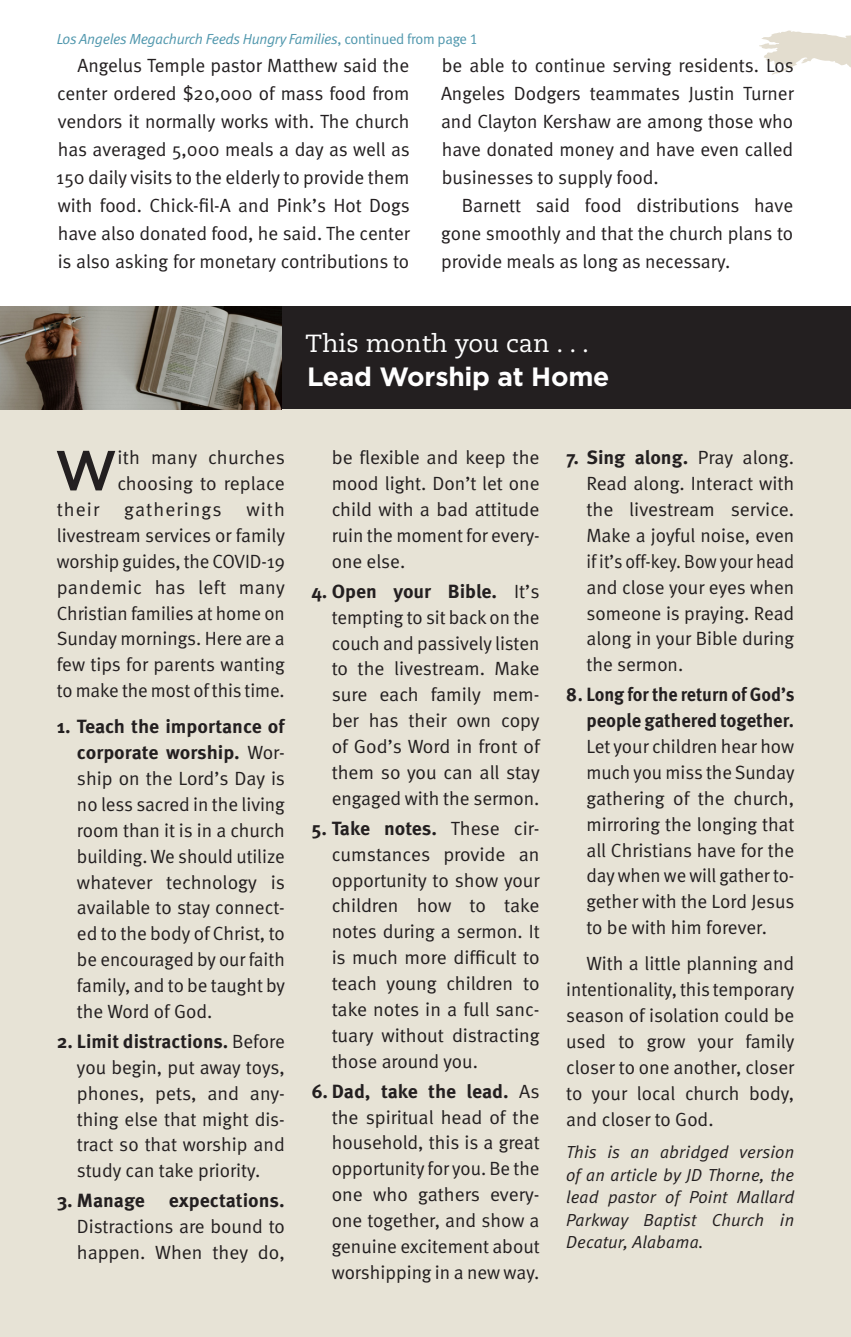
<style>
.page{position:relative;width:851px;height:1337px;background:#fff}
.page>*{position:absolute;margin:0;border:0;box-sizing:border-box;transform-origin:0 0}
.t1{font:500 56.02px "Gotham";color:#231f20}
.t2{font:700 26.55px "Gotham";letter-spacing:-.01em;color:#fff}
.t3{font:24.75px "Caecilia";color:#fff}
.t4{font:19.12px/25.9px "Meta Normal";color:#231f20;text-align:justify}
.t5{font:700 19.12px/25.9px "Meta OT";color:#231f20;text-align:right}
.t6{font:700 19.12px/25.9px "Meta OT";color:#231f20;text-align:right;scale:.94 1}
.t7{font:19.12px "Meta Normal";letter-spacing:.055em;color:#231f20}
.t8{font:italic 17.55px/22.5px "Meta Normal";letter-spacing:.01em;color:#231f20;text-align:justify}
.t9{font:italic 14.62px "Meta Normal LF";letter-spacing:-.02em;color:#5097ad}
.s1{font-style:normal}
.s2{font-family:"Meta Normal";font-weight:400}
</style>
<div class="page">
<div style="left:0;top:345px;width:850px;height:991px;background:#e7e3d6"></div>
<svg style="left:759px;top:30px;width:91px;height:45px"></svg>
<div style="left:282px;top:306px;width:568px;height:103px;background:#231f20"></div>
<img style="left:0;top:306px;width:282px;height:103px">
<p class="t9" style="left:57px;top:30px;width:423px">Los Angeles Megachurch Feeds Hungry Families<span class="s1">, continued from page 1</span></p>
<p class="t4" style="left:56px;top:51px;width:355px;line-height:28.1px;text-indent:21px">Angelus Temple pastor Matthew said the center ordered $20,000 of mass food from vendors it normally works with. The church has averaged 5,000 meals a day as well as 150 daily visits to the elderly to provide them with food. Chick-fil-A and Pink’s Hot Dogs have also donated food, he said. The center is also asking for monetary contributions to</p>
<p class="t4" style="left:441px;top:51px;width:354px;line-height:28.1px">be able to continue serving residents. Los Angeles Dodgers teammates Justin Turner and Clayton Kershaw are among those who have donated money and have even called businesses to supply food.</p>
<p class="t4" style="left:441px;top:191px;width:353px;line-height:28.1px;text-indent:21px">Barnett said food distributions have gone smoothly and that the church plans to provide meals as long as necessary.</p>
<p class="t3" style="left:305px;top:329px;width:285px">This month you can . . .</p>
<h2 class="t2" style="left:307px;top:358px;width:304px">Lead Worship at Home</h2>
<h1 class="t1" style="left:55px;top:434px;width:64px">W</h1>
<p class="t4" style="left:117px;top:444px;width:169px">ith many churches choosing to replace</p>
<p class="t4" style="left:57px;top:496px;width:44px">their</p>
<p class="t7" style="left:124px;top:498px;width:99px">gatherings</p>
<p class="t4" style="left:57px;top:496px;width:230px;text-indent:190px">with livestream services or family worship guides, the COVID-19 pandemic has left many Christian families at home on Sunday mornings. Here are a few tips for parents wanting to make the most of this time.</p>
<p class="t5" style="left:57px;top:714px;width:229px">1. Teach the importance of corporate worship. <span class="s2">Wor-</span></p>
<p class="t4" style="left:77px;top:765px;width:209px">ship on the Lord’s Day is no less sacred in the living room than it is in a church building. We should utilize whatever technology is available to stay connect&shy;ed to the body of Christ, to be encouraged by our faith family, and to be taught by the Word of God.</p>
<p class="t5" style="left:57px;top:1028px;width:229px">2. Limit distractions. <span class="s2">Before</span></p>
<p class="t4" style="left:77px;top:1054px;width:209px">you begin, put away toys, phones, pets, and any&shy;thing else that might dis&shy;tract so that worship and study can take priority.</p>
<p class="t5" style="left:57px;top:1187px;width:90px">3. Manage</p>
<p class="t5" style="left:169px;top:1187px;width:117px">expectations.</p>
<p class="t4" style="left:77px;top:1213px;width:209px">Distractions are bound to happen. When they do,</p>
<p class="t4" style="left:332px;top:444px;width:209px">be flexible and keep the mood light. Don’t let one child with a bad attitude ruin the moment for every&shy;one else.</p>
<p class="t5" style="left:311px;top:578px;width:229px">4. Open your Bible. <span class="s2">It’s</span></p>
<p class="t4" style="left:332px;top:604px;width:209px">tempting to sit back on the couch and passively listen to the livestream. Make sure each family mem&shy;ber has their own copy of God’s Word in front of them so you can all stay engaged with the sermon.</p>
<p class="t5" style="left:311px;top:815px;width:229px">5. Take notes. <span class="s2">These cir-</span></p>
<p class="t4" style="left:332px;top:841px;width:209px">cumstances provide an opportunity to show your children how to take notes during a sermon. It is much more difficult to teach young children to take notes in a full sanc&shy;tuary without distracting those around you.</p>
<p class="t5" style="left:311px;top:1078px;width:229px">6. Dad, take the lead. <span class="s2">As</span></p>
<p class="t4" style="left:332px;top:1103px;width:209px">the spiritual head of the household, this is a great opportunity for you. Be the one who gathers every&shy;one together, and show a genuine excitement about worshipping in a new way.</p>
<p class="t5" style="left:566px;top:445px;width:229px">7. Sing along. <span class="s2">Pray along.</span></p>
<p class="t4" style="left:586px;top:470px;width:209px">Read along. Interact with the livestream service.<br>Make a joyful noise, even if it’s off-key. Bow your head and close your eyes when someone is praying. Read along in your Bible during the sermon.</p>
<p class="t6" style="left:566px;top:682px;width:245px">8. Long for the return of God’s people gathered together.</p>
<p class="t4" style="left:586px;top:733px;width:209px">Let your children hear how much you miss the Sunday gathering of the church, mirroring the longing that all Christians have for the day when we will gather to&shy;gether with the Lord Jesus to be with him forever.</p>
<p class="t4" style="left:566px;top:950px;width:230px;text-indent:20px">With a little planning and intentionality, this temporary season of isolation could be used to grow your family closer to one another, closer to your local church body, and closer to God.</p>
<p class="t8" style="left:566px;top:1140px;width:229px">This is an abridged version of an article by JD Thorne, the lead pastor of Point Mallard Parkway Baptist Church in Decatur, Alabama.</p>
</div>
